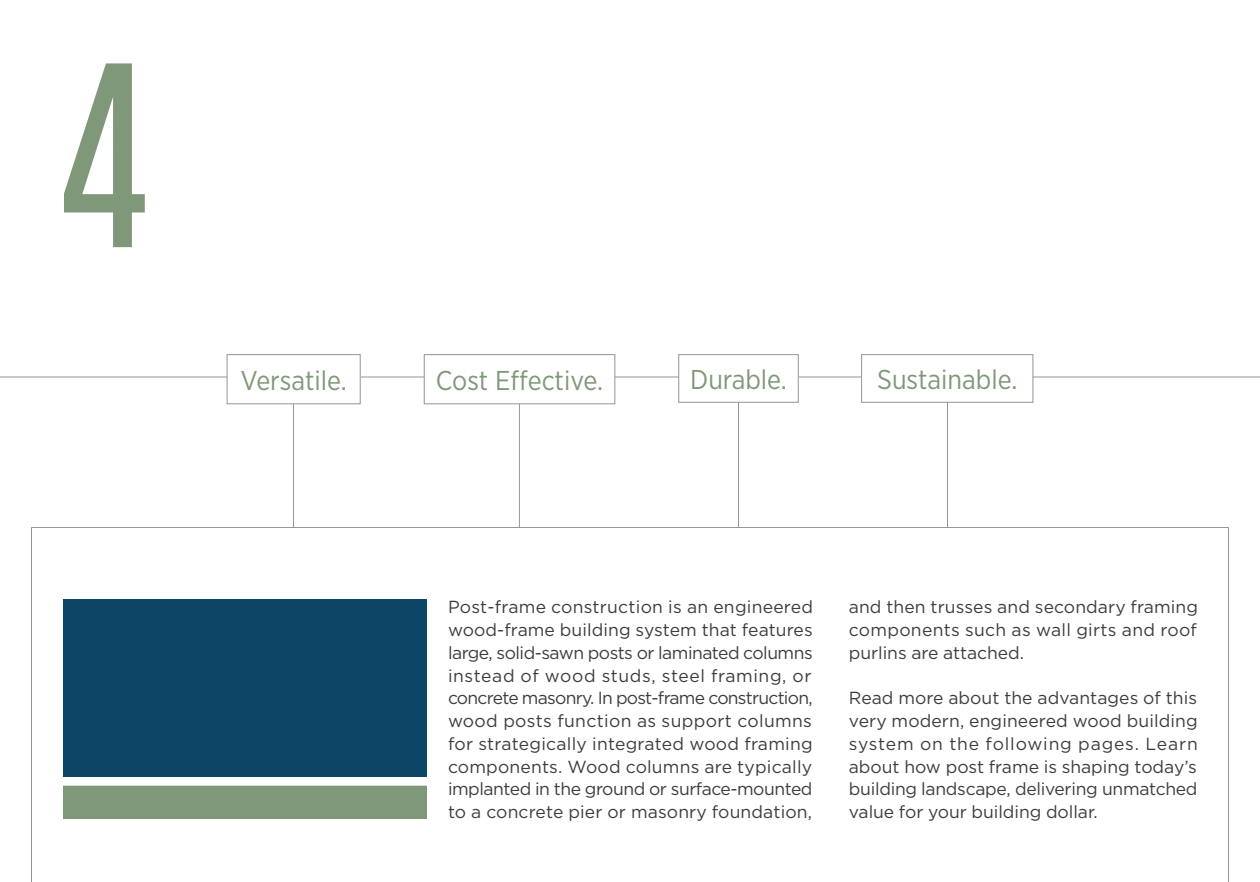
<style>
.page{position:relative;width:1260px;height:882px;background:#fff}
.page>*{position:absolute;margin:0;border:0;box-sizing:border-box;transform-origin:0 0}
.t1{font:500 262.5px "Tungsten";color:#80987a}
.t2{font:27.3px "Gotham Narrow";color:#80987a}
.t3{font:17.5px/22.8px "Gotham";letter-spacing:-.005em;color:#3e3e3f;text-align:justify}
</style>
<div class="page">
<div style="left:63px;top:599px;width:364px;height:178px;background:#0c4666"></div>
<div style="left:63px;top:786px;width:364px;height:33px;background:#80987a"></div>
<hr style="left:0;top:377px;width:1260px;height:1px;background:#939598">
<hr style="left:31px;top:527px;width:1198px;height:1px;background:#939598">
<hr style="left:31px;top:527px;width:1px;height:355px;background:#939598">
<hr style="left:1228px;top:527px;width:1px;height:355px;background:#939598">
<hr style="left:293px;top:404px;width:1px;height:124px;background:#939598">
<hr style="left:519px;top:404px;width:1px;height:124px;background:#939598">
<hr style="left:738px;top:402px;width:1px;height:126px;background:#939598">
<hr style="left:947px;top:402px;width:1px;height:126px;background:#939598">
<div style="left:227px;top:355px;width:133px;height:49px;background:#fff"></div>
<div style="left:227px;top:354px;width:133px;height:50px;border:1px solid #939598"></div>
<div style="left:679px;top:355px;width:119px;height:47px;background:#fff"></div>
<div style="left:678px;top:354px;width:121px;height:49px;border:1px solid #939598"></div>
<div style="left:862px;top:355px;width:171px;height:47px;background:#fff"></div>
<div style="left:861px;top:354px;width:172px;height:49px;border:1px solid #939598"></div>
<div style="left:424px;top:355px;width:191px;height:49px;background:#fff"></div>
<div style="left:424px;top:354px;width:191px;height:50px;border:1px solid #939598"></div>
<h1 class="t1" style="left:60px;top:19px;width:89px">4</h1>
<h2 class="t2" style="left:241px;top:364px;width:108px">Versatile.</h2>
<h2 class="t2" style="left:436px;top:364px;width:169px">Cost Effective.</h2>
<h2 class="t2" style="left:690px;top:363px;width:98px">Durable.</h2>
<h2 class="t2" style="left:877px;top:363px;width:142px">Sustainable.</h2>
<p class="t3" style="left:448px;top:596px;width:367px">Post-frame construction is an engineered wood-frame building system that features large, solid-sawn posts or laminated columns instead of wood studs, steel framing, or concrete masonry. In post-frame construction, wood posts function as support columns for strategically integrated wood framing components. Wood columns are typically implanted in the ground or surface-mounted to a concrete pier or masonry foundation,</p>
<p class="t3" style="left:849px;top:596px;width:351px">and then trusses and secondary framing components such as wall girts and roof purlins are attached.</p>
<p class="t3" style="left:849px;top:687px;width:350px">Read more about the advantages of this very modern, engineered wood building system on the following pages. Learn about how post frame is shaping today’s building landscape, delivering unmatched value for your building dollar.</p>
</div>
